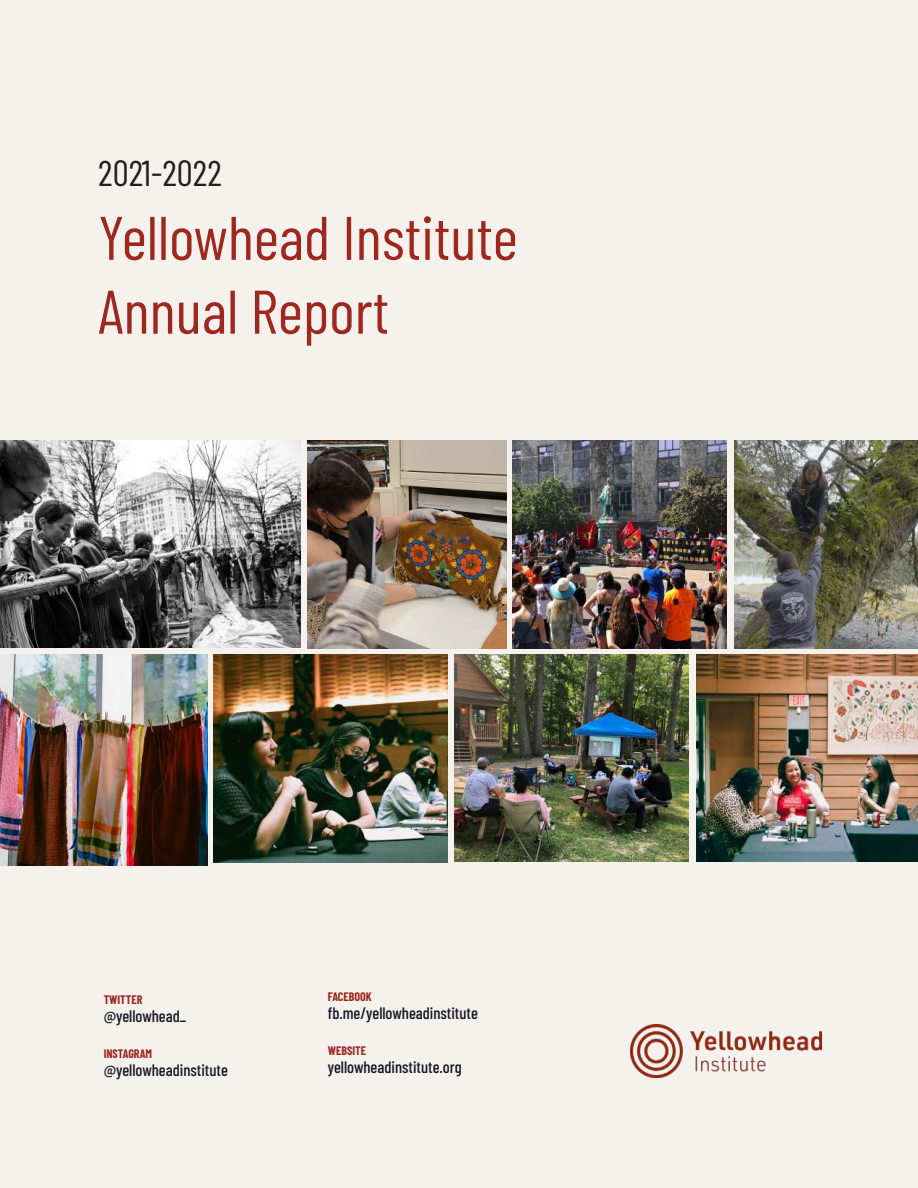
<style>
.page{position:relative;width:918px;height:1188px;background:#f5f2ed}
.page>*{position:absolute;margin:0;border:0;box-sizing:border-box;transform-origin:0 0}
.t1{font:61.5px/73.8px "Barlow Condensed";color:#9e2720}
.t2{font:36px "Barlow Condensed";color:#221f1f}
.t3{font:500 16.5px "Barlow Condensed";color:#141622}
.t4{font:700 12px "Barlow Condensed";color:#9e2720}
</style>
<div class="page">
<img style="left:631px;top:1025px;width:191px;height:52px">
<img style="left:0;top:440px;width:301px;height:208px">
<img style="left:734px;top:440px;width:184px;height:209px">
<img style="left:308px;top:440px;width:198px;height:209px">
<img style="left:0;top:655px;width:208px;height:210px">
<img style="left:513px;top:440px;width:214px;height:209px">
<img style="left:454px;top:655px;width:234px;height:207px">
<img style="left:697px;top:655px;width:221px;height:207px">
<img style="left:214px;top:655px;width:234px;height:207px">
<h2 class="t2" style="left:98px;top:158px;width:125px">2021-2022</h2>
<h1 class="t1" style="left:98px;top:206px;width:421px">Yellowhead Institute<br>Annual Report</h1>
<p class="t4" style="left:104px;top:993px;width:40px">TWITTER</p>
<p class="t3" style="left:104px;top:1010px;width:84px">@yellowhead_</p>
<p class="t4" style="left:104px;top:1047px;width:50px">INSTAGRAM</p>
<p class="t3" style="left:104px;top:1064px;width:126px">@yellowheadinstitute</p>
<p class="t4" style="left:328px;top:990px;width:45px">FACEBOOK</p>
<p class="t3" style="left:328px;top:1007px;width:152px">fb.me/yellowheadinstitute</p>
<p class="t4" style="left:328px;top:1044px;width:40px">WEBSITE</p>
<p class="t3" style="left:328px;top:1061px;width:135px">yellowheadinstitute.org</p>
</div>
